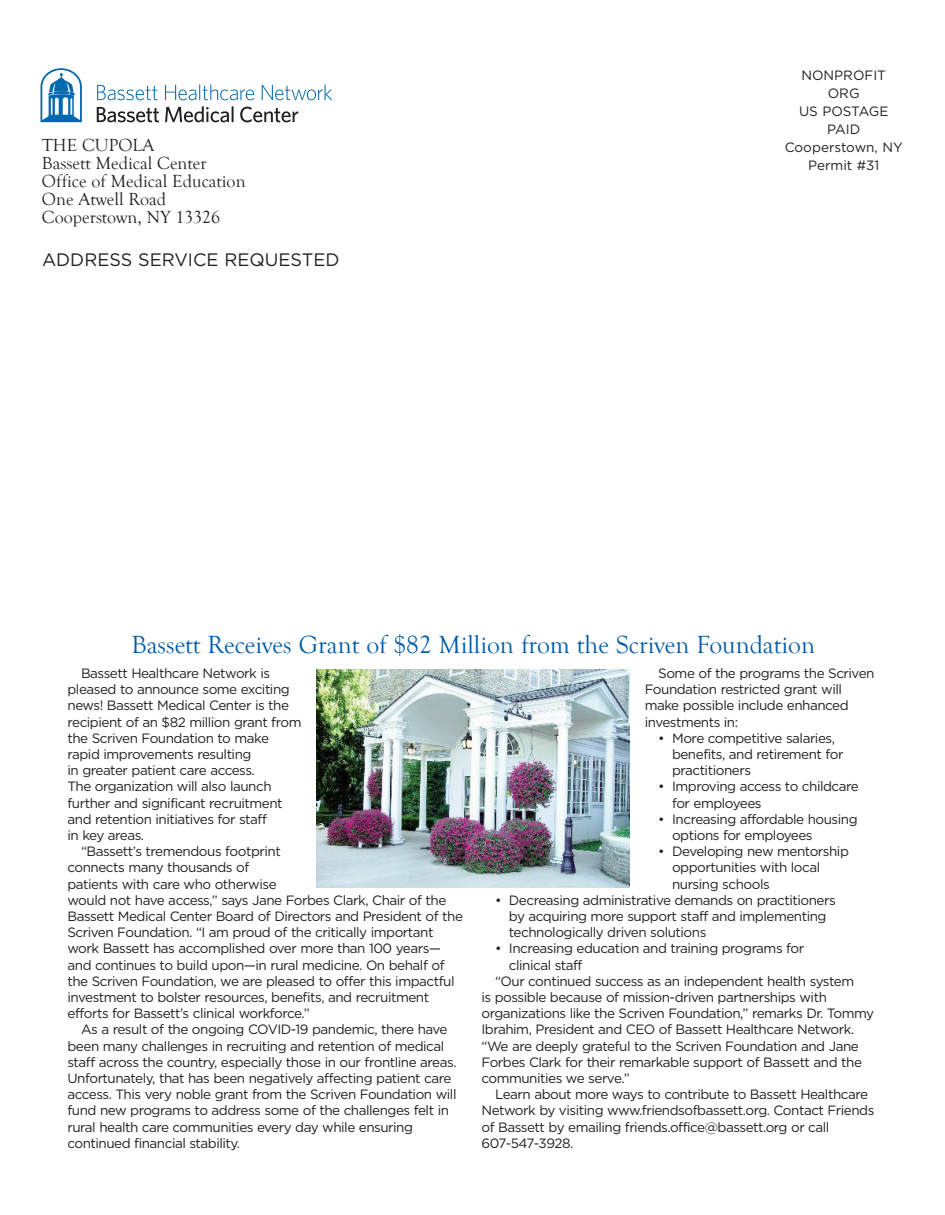
<style>
.page{position:relative;width:945px;height:1215px;background:#fff}
.page>*{position:absolute;margin:0;border:0;box-sizing:border-box;transform-origin:0 0}
.t1{font:25.5px "Goudy Old Style T";color:#015ba9}
.t2{font:18px/18px "Goudy Old Style T";color:#231f20}
.t3{font:18px "Gotham";color:#231f20}
.t4{font:13.5px/16.2px "Gotham";letter-spacing:-.035em;color:#231f20}
.t5{font:13.5px/18px "Gotham";color:#231f20;text-align:center}
.t6{font:13.5px "Gotham";letter-spacing:-.005em;color:#231f20}
</style>
<div class="page">
<svg style="left:97px;top:85px;width:61px;height:15px"></svg>
<svg style="left:165px;top:84px;width:89px;height:16px"></svg>
<svg style="left:262px;top:84px;width:70px;height:16px"></svg>
<svg style="left:97px;top:107px;width:62px;height:15px"></svg>
<svg style="left:165px;top:106px;width:69px;height:16px"></svg>
<svg style="left:240px;top:107px;width:59px;height:15px"></svg>
<svg style="left:40px;top:68px;width:42px;height:54px"></svg>
<img style="left:317px;top:669px;width:313px;height:219px">
<p class="t2" style="left:42px;top:136px;width:205px">THE CUPOLA<br>Bassett Medical Center<br>Office of Medical Education<br>One Atwell Road<br>Cooperstown, NY 13326</p>
<p class="t3" style="left:42px;top:253px;width:299px">ADDRESS SERVICE REQUESTED</p>
<p class="t5" style="left:801px;top:67px;width:86px">NONPROFIT<br>ORG</p>
<p class="t6" style="left:799px;top:106px;width:91px">US POSTAGE</p>
<p class="t4" style="left:827px;top:122px;width:35px">PAID</p>
<p class="t5" style="left:785px;top:139px;width:119px">Cooperstown, NY</p>
<p class="t5" style="left:808px;top:157px;width:73px">Permit #31</p>
<p class="t1" style="left:131px;top:630px;width:685px">Bassett Receives Grant of $82 Million from the Scriven Foundation</p>
<p class="t4" style="left:68px;top:666px;width:236px;text-indent:14px">Bassett Healthcare Network is pleased to announce some exciting news! Bassett Medical Center is the recipient of an $82 million grant from the Scriven Foundation to make rapid improvements resulting<br>in greater patient care access.<br>The organization will also launch further and significant recruitment and retention initiatives for staff<br>in key areas.</p>
<p class="t4" style="left:68px;top:844px;width:397px;text-indent:14px">“Bassett’s tremendous footprint<br>connects many thousands of<br>patients with care who otherwise<br>would not have access,” says Jane Forbes Clark, Chair of the Bassett Medical Center Board of Directors and President of the Scriven Foundation. “I am proud of the critically important work Bassett has accomplished over more than 100 years— and continues to build upon—in rural medicine. On behalf of the Scriven Foundation, we are pleased to offer this impactful investment to bolster resources, benefits, and recruitment efforts for Bassett’s clinical workforce.”</p>
<p class="t4" style="left:68px;top:1022px;width:391px;text-indent:14px">As a result of the ongoing COVID-19 pandemic, there have been many challenges in recruiting and retention of medical staff across the country, especially those in our frontline areas.<br>Unfortunately, that has been negatively affecting patient care access. This very noble grant from the Scriven Foundation will fund new programs to address some of the challenges felt in rural health care communities every day while ensuring continued financial stability.</p>
<p class="t4" style="left:645px;top:666px;width:231px;text-indent:14px">Some of the programs the Scriven<br>Foundation restricted grant will make possible include enhanced investments in:</p>
<p class="t4" style="left:672px;top:731px;width:173px;text-indent:-14px">• More competitive salaries, benefits, and retirement for practitioners</p>
<p class="t4" style="left:672px;top:779px;width:188px;text-indent:-14px">• Improving access to childcare for employees</p>
<p class="t4" style="left:672px;top:812px;width:187px;text-indent:-14px">• Increasing affordable housing options for employees</p>
<p class="t4" style="left:672px;top:844px;width:179px;text-indent:-14px">• Developing new mentorship opportunities with local nursing schools</p>
<p class="t4" style="left:509px;top:893px;width:328px;text-indent:-14px">• Decreasing administrative demands on practitioners by acquiring more support staff and implementing technologically driven solutions</p>
<p class="t4" style="left:509px;top:941px;width:297px;text-indent:-14px">• Increasing education and training programs for clinical staff</p>
<p class="t4" style="left:482px;top:974px;width:394px;text-indent:14px">“Our continued success as an independent health system<br>is possible because of mission-driven partnerships with organizations like the Scriven Foundation,” remarks Dr. Tommy Ibrahim, President and CEO of Bassett Healthcare Network. “We are deeply grateful to the Scriven Foundation and Jane Forbes Clark for their remarkable support of Bassett and the communities we serve.”</p>
<p class="t4" style="left:482px;top:1087px;width:395px;text-indent:14px">Learn about more ways to contribute to Bassett Healthcare Network by visiting www.friendsofbassett.org. Contact Friends of Bassett by emailing friends.office@bassett.org or call 607-547-3928.</p>
</div>
